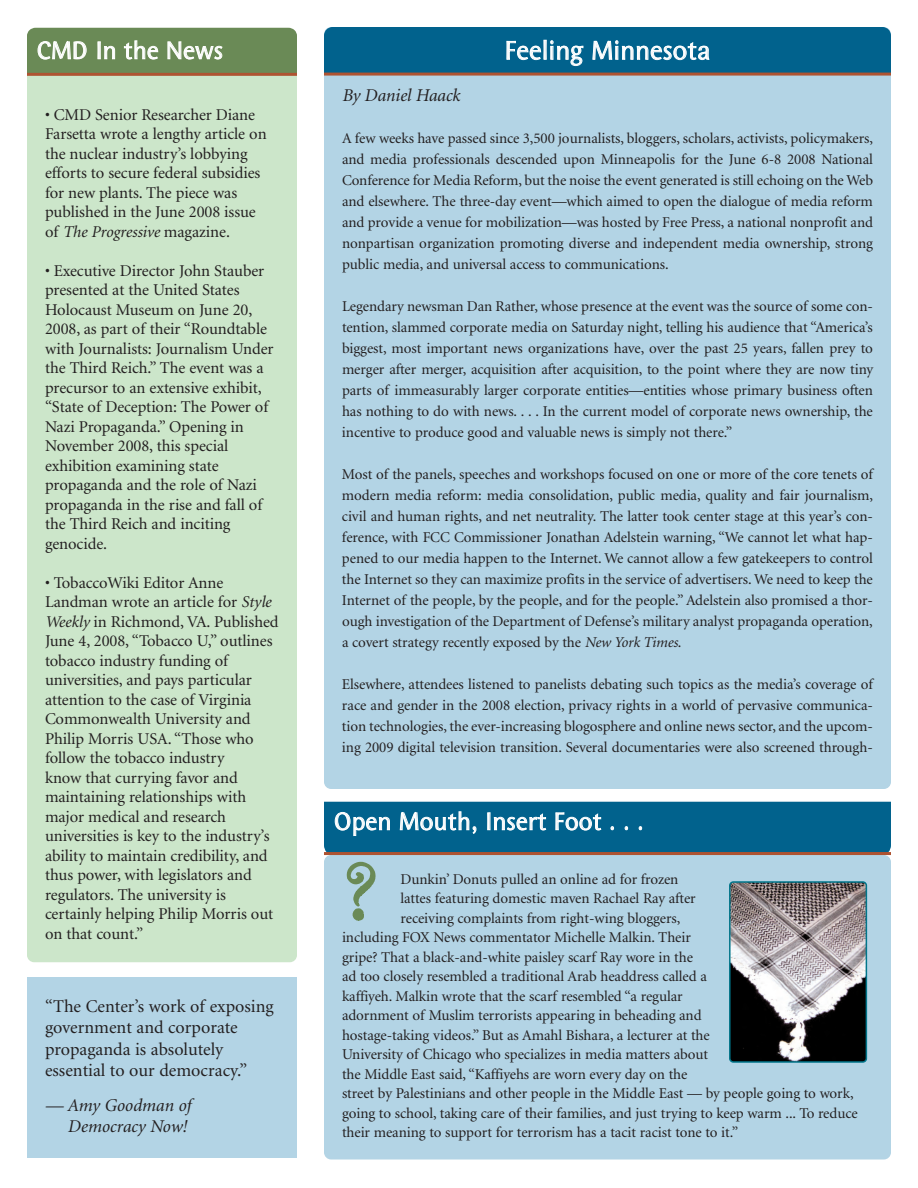
<style>
.page{position:relative;width:918px;height:1188px;background:#fff}
.page>*{position:absolute;margin:0;border:0;box-sizing:border-box;transform-origin:0 0}
.t1{font:84px "Party Let Plain";color:#6a8a56}
.t2{font:27px "Wunderlich";letter-spacing:-.01em;color:#fff}
.t3{font:25.5px "Wunderlich";letter-spacing:-.01em;color:#fff}
.t4{font:18px/21.6px "Minion";color:#231f20}
.t5{font:italic 18px/21.6px "Minion";letter-spacing:-.005em;color:#231f20;text-align:right}
.t6{font:16.5px/19.5px "Minion";letter-spacing:-.005em;color:#231f20}
.t7{font:15px/21px "Minion";letter-spacing:-.005em;color:#231f20;text-align:justify}
.s1{font-style:italic}
</style>
<div class="page">
<div style="left:27px;top:42px;width:270px;height:920px;background:#cce6ca;border-radius:7px"></div>
<div style="left:27px;top:28px;width:270px;height:45px;background:#6a8a56"></div>
<div style="left:324px;top:27px;width:567px;height:762px;background:#b3d4e5;border-radius:7px"></div>
<div style="left:324px;top:855px;width:567px;height:305px;background:#b3d4e5;border-radius:7px"></div>
<div style="left:324px;top:802px;width:567px;height:50px;background:#01628d"></div>
<hr style="left:27px;top:73px;width:270px;height:3px;background:#ae5331">
<hr style="left:324px;top:852px;width:567px;height:3px;background:#ae5331">
<div style="left:324px;top:27px;width:567px;height:46px;background:#01628d"></div>
<hr style="left:324px;top:73px;width:567px;height:3px;background:#ae5331">
<div style="left:27px;top:977px;width:270px;height:181px;background:#b3d4e5"></div>
<svg style="left:729px;top:881px;width:138px;height:182px;background:#757679"></svg>
<h3 class="t3" style="left:36px;top:41px;width:188px">CMD In the News</h3>
<p class="t6" style="left:45px;top:106px;width:223px">• CMD Senior Researcher Diane<br>Farsetta wrote a lengthy article on the nuclear industry’s lobbying efforts to secure federal subsidies for new plants. The piece was published in the June 2008 issue of <span class="s1">The Progressive</span> magazine.</p>
<p class="t6" style="left:45px;top:262px;width:230px">• Executive Director John Stauber presented at the United States<br>Holocaust Museum on June 20,<br>2008, as part of their “Roundtable with Journalists: Journalism Under the Third Reich.” The event was a precursor to an extensive exhibit, “State of Deception: The Power of<br>Nazi Propaganda.” Opening in<br>November 2008, this special exhibition examining state propaganda and the role of Nazi propaganda in the rise and fall of the Third Reich and inciting genocide.</p>
<p class="t6" style="left:45px;top:574px;width:235px">• TobaccoWiki Editor Anne<br>Landman wrote an article for <span class="s1">Style<br>Weekly</span> in Richmond, VA. Published<br>June 4, 2008, “Tobacco U,” outlines tobacco industry funding of universities, and pays particular attention to the case of Virginia<br>Commonwealth University and<br>Philip Morris USA. “Those who follow the tobacco industry<br>know that currying favor and maintaining relationships with major medical and research universities is key to the industry’s ability to maintain credibility, and thus power, with legislators and regulators. The university is certainly helping Philip Morris out on that count.”</p>
<p class="t4" style="left:45px;top:997px;width:230px">“The Center’s work of exposing government and corporate propaganda is absolutely essential to our democracy.”</p>
<p class="t5" style="left:45px;top:1096px;width:147px">— Amy Goodman of<br>Democracy Now!</p>
<h2 class="t2" style="left:504px;top:40px;width:208px">Feeling Minnesota</h2>
<p class="t5" style="left:342px;top:85px;width:119px">By Daniel Haack</p>
<p class="t7" style="left:342px;top:128px;width:533px">A few weeks have passed since 3,500 journalists, bloggers, scholars, activists, policymakers, and media professionals descended upon Minneapolis for the June 6-8 2008 National Conference for Media Reform, but the noise the event generated is still echoing on the Web and elsewhere. The three-day event—which aimed to open the dialogue of media reform and provide a venue for mobilization—was hosted by Free Press, a national nonprofit and nonpartisan organization promoting diverse and independent media ownership, strong public media, and universal access to communications.</p>
<p class="t7" style="left:342px;top:296px;width:533px">Legendary newsman Dan Rather, whose presence at the event was the source of some con&shy;tention, slammed corporate media on Saturday night, telling his audience that “America’s biggest, most important news organizations have, over the past 25 years, fallen prey to merger after merger, acquisition after acquisition, to the point where they are now tiny parts of immeasurably larger corporate entities—entities whose primary business often has nothing to do with news. . . . In the current model of corporate news ownership, the incentive to produce good and valuable news is simply not there.”</p>
<p class="t7" style="left:342px;top:464px;width:533px">Most of the panels, speeches and workshops focused on one or more of the core tenets of modern media reform: media consolidation, public media, quality and fair journalism, civil and human rights, and net neutrality. The latter took center stage at this year’s con&shy;ference, with FCC Commissioner Jonathan Adelstein warning, “We cannot let what hap&shy;pened to our media happen to the Internet. We cannot allow a few gatekeepers to control the Internet so they can maximize profits in the service of advertisers. We need to keep the Internet of the people, by the people, and for the people.” Adelstein also promised a thor&shy;ough investigation of the Department of Defense’s military analyst propaganda operation, a covert strategy recently exposed by the <span class="s1">New York Times</span>.</p>
<p class="t7" style="left:342px;top:674px;width:533px">Elsewhere, attendees listened to panelists debating such topics as the media’s coverage of race and gender in the 2008 election, privacy rights in a world of pervasive communica&shy;tion technologies, the ever-increasing blogosphere and online news sector, and the upcom&shy;ing 2009 digital television transition. Several documentaries were also screened through-</p>
<h3 class="t3" style="left:333px;top:812px;width:312px">Open Mouth, Insert Foot . . .</h3>
<h1 class="t1" style="left:344px;top:841px;width:34px">?</h1>
<p class="t7" style="left:400px;top:870px;width:279px">Dunkin’ Donuts pulled an online ad for frozen</p>
<p class="t7" style="left:400px;top:889px;width:297px">lattes featuring domestic maven Rachael Ray after</p>
<p class="t7" style="left:400px;top:909px;width:281px">receiving complaints from right-wing bloggers,</p>
<p class="t7" style="left:342px;top:928px;width:350px">including FOX News commentator Michelle Malkin. Their</p>
<p class="t7" style="left:342px;top:948px;width:353px">gripe? That a black-and-white paisley scarf Ray wore in the</p>
<p class="t7" style="left:342px;top:967px;width:366px">ad too closely resembled a traditional Arab headdress called a</p>
<p class="t7" style="left:342px;top:987px;width:342px">kaffiyeh. Malkin wrote that the scarf resembled “a regular</p>
<p class="t7" style="left:342px;top:1006px;width:361px">adornment of Muslim terrorists appearing in beheading and</p>
<p class="t7" style="left:342px;top:1026px;width:369px">hostage-taking videos.” But as Amahl Bishara, a lecturer at the</p>
<p class="t7" style="left:342px;top:1045px;width:368px">University of Chicago who specializes in media matters about</p>
<p class="t7" style="left:342px;top:1065px;width:347px">the Middle East said, “Kaffiyehs are worn every day on the</p>
<p class="t7" style="left:342px;top:1084px;width:513px">street by Palestinians and other people in the Middle East — by people going to work,</p>
<p class="t7" style="left:342px;top:1104px;width:517px">going to school, taking care of their families, and just trying to keep warm ... To reduce</p>
<p class="t7" style="left:342px;top:1123px;width:398px">their meaning to support for terrorism has a tacit racist tone to it.”</p>
</div>
